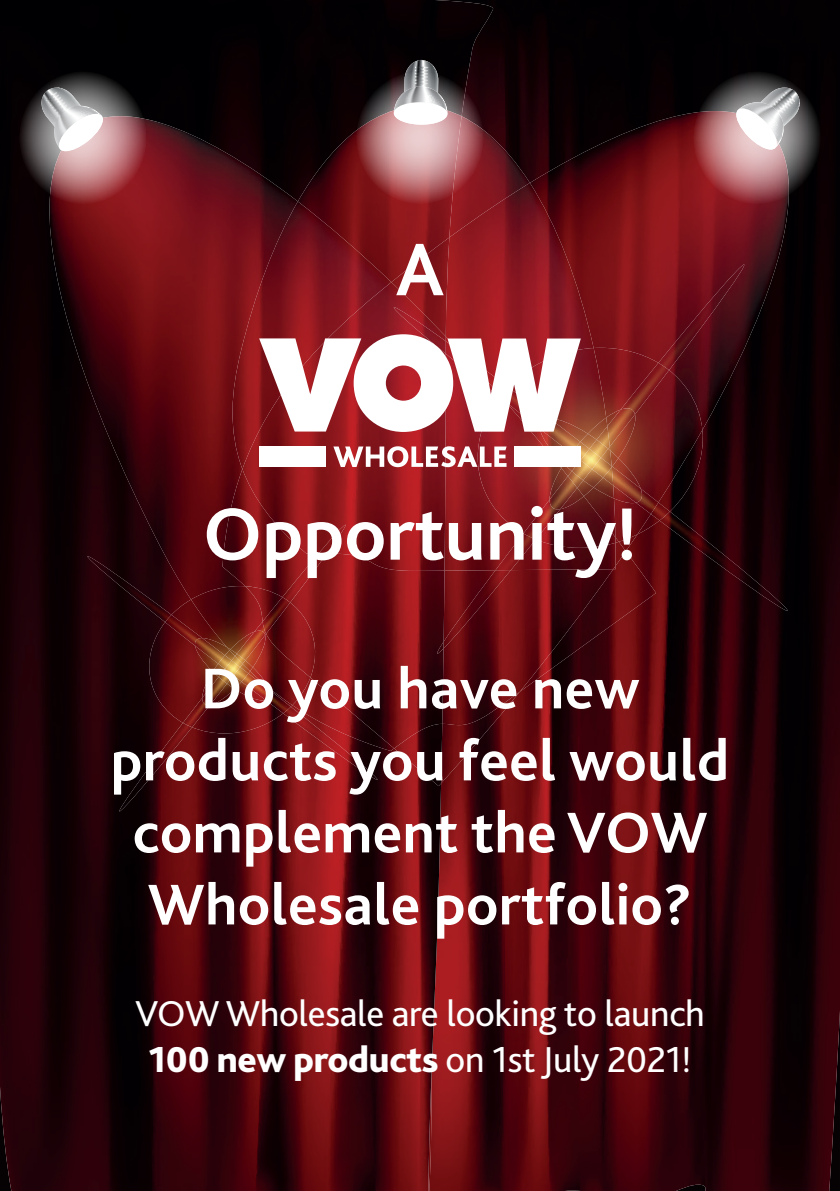
<style>
.page{position:relative;width:840px;height:1191px;background:#fff}
.page>*{position:absolute;margin:0;border:0;box-sizing:border-box;transform-origin:0 0}
.t1{font:700 77.6px "Bliss 2";color:#fff}
.t2{font:700 60px/72px "Bliss 2";letter-spacing:.005em;color:#fff;text-align:center}
.t3{font:37.6px/45.2px "Bliss 2";letter-spacing:-.01em;color:#fff;text-align:center}
.s1{font-weight:800}
</style>
<div class="page">
<img style="left:494px;top:0;width:345px;height:1191px">
<img style="left:0;top:0;width:494px;height:1191px">
<img style="left:613px;top:551px;width:42px;height:141px">
<img style="left:48px;top:116px;width:346px;height:635px">
<svg style="left:393px;top:60px;width:54px;height:17px"></svg>
<img style="left:466px;top:116px;width:63px;height:67px">
<img style="left:297px;top:110px;width:148px;height:127px">
<img style="left:227px;top:201px;width:164px;height:268px">
<img style="left:442px;top:725px;width:77px;height:58px">
<img style="left:394px;top:748px;width:48px;height:38px">
<img style="left:444px;top:570px;width:169px;height:155px">
<img style="left:222px;top:469px;width:222px;height:279px">
<img style="left:625px;top:542px;width:12px;height:9px">
<img style="left:615px;top:542px;width:10px;height:24px">
<img style="left:529px;top:111px;width:259px;height:319px">
<img style="left:445px;top:183px;width:148px;height:165px">
<img style="left:391px;top:237px;width:58px;height:97px">
<img style="left:445px;top:432px;width:50px;height:138px">
<img style="left:242px;top:282px;width:203px;height:289px">
<img style="left:535px;top:548px;width:80px;height:22px">
<img style="left:650px;top:430px;width:54px;height:104px">
<img style="left:615px;top:503px;width:35px;height:39px">
<svg style="left:615px;top:537px;width:3px;height:6px"></svg>
<img style="left:606px;top:348px;width:96px;height:154px">
<img style="left:535px;top:496px;width:80px;height:52px">
<img style="left:469px;top:432px;width:92px;height:101px">
<img style="left:507px;top:348px;width:99px;height:86px">
<img style="left:606px;top:409px;width:30px;height:49px">
<img style="left:583px;top:487px;width:10px;height:9px">
<img style="left:577px;top:488px;width:6px;height:21px">
<img style="left:549px;top:468px;width:18px;height:8px">
<img style="left:587px;top:417px;width:20px;height:17px">
<img style="left:443px;top:570px;width:67px;height:78px">
<svg style="left:436px;top:641px;width:7px;height:12px"></svg>
<img style="left:495px;top:533px;width:40px;height:37px">
<img style="left:523px;top:499px;width:37px;height:40px">
<img style="left:567px;top:471px;width:16px;height:17px">
<img style="left:549px;top:476px;width:28px;height:33px">
<img style="left:658px;top:264px;width:88px;height:106px">
<img style="left:620px;top:363px;width:48px;height:51px">
<img style="left:607px;top:408px;width:27px;height:38px">
<img style="left:596px;top:426px;width:13px;height:23px">
<img style="left:593px;top:485px;width:18px;height:13px">
<img style="left:583px;top:480px;width:19px;height:7px">
<img style="left:618px;top:458px;width:22px;height:8px">
<img style="left:611px;top:450px;width:7px;height:16px">
<img style="left:607px;top:449px;width:4px;height:9px">
<img style="left:563px;top:453px;width:17px;height:18px;border-radius:7px">
<img style="left:580px;top:418px;width:7px;height:16px">
<img style="left:580px;top:434px;width:16px;height:6px">
<img style="left:571px;top:440px;width:36px;height:40px">
<img style="left:659px;top:511px;width:129px;height:100px">
<img style="left:650px;top:502px;width:19px;height:18px">
<img style="left:635px;top:488px;width:23px;height:26px">
<img style="left:392px;top:307px;width:53px;height:27px">
<img style="left:611px;top:466px;width:31px;height:37px">
<img style="left:602px;top:467px;width:10px;height:18px">
<img style="left:591px;top:458px;width:20px;height:19px">
<img style="left:539px;top:432px;width:41px;height:14px">
<img style="left:571px;top:442px;width:18px;height:7px">
<img style="left:580px;top:449px;width:20px;height:20px">
<img style="left:192px;top:700px;width:100px;height:33px">
<img style="left:253px;top:677px;width:57px;height:28px">
<img style="left:266px;top:602px;width:52px;height:75px">
<img style="left:143px;top:599px;width:84px;height:124px">
<img style="left:191px;top:586px;width:63px;height:63px">
<img style="left:245px;top:586px;width:37px;height:35px">
<img style="left:227px;top:689px;width:7px;height:16px">
<img style="left:253px;top:635px;width:13px;height:32px">
<img style="left:202px;top:671px;width:13px;height:6px">
<img style="left:230px;top:631px;width:7px;height:16px">
<img style="left:117px;top:723px;width:75px;height:88px">
<img style="left:183px;top:698px;width:27px;height:29px">
<img style="left:282px;top:553px;width:44px;height:49px">
<img style="left:318px;top:525px;width:28px;height:28px">
<img style="left:254px;top:621px;width:12px;height:14px">
<img style="left:262px;top:597px;width:28px;height:37px">
<img style="left:202px;top:677px;width:25px;height:28px">
<img style="left:237px;top:630px;width:28px;height:30px">
<img style="left:234px;top:689px;width:7px;height:11px">
<img style="left:195px;top:663px;width:20px;height:8px">
<img style="left:227px;top:681px;width:14px;height:8px">
<img style="left:212px;top:663px;width:13px;height:14px;border-radius:5px">
<img style="left:218px;top:669px;width:15px;height:14px">
<img style="left:253px;top:667px;width:15px;height:6px">
<img style="left:225px;top:638px;width:4px;height:9px">
<svg style="left:225px;top:647px;width:28px;height:26px"></svg>
<img style="left:283px;top:706px;width:95px;height:74px">
<img style="left:266px;top:690px;width:25px;height:23px">
<img style="left:86px;top:556px;width:85px;height:66px">
<img style="left:165px;top:615px;width:37px;height:31px">
<img style="left:241px;top:673px;width:29px;height:27px">
<img style="left:195px;top:638px;width:30px;height:25px">
<img style="left:233px;top:667px;width:15px;height:14px">
<img style="left:218px;top:655px;width:13px;height:14px">
<img style="left:225px;top:660px;width:15px;height:15px">
<svg style="left:259px;top:334px;width:321px;height:98px"></svg>
<svg style="left:333px;top:446px;width:173px;height:21px"></svg>
<div style="left:514px;top:446px;width:66px;height:21px;background:#fff"></div>
<div style="left:259px;top:446px;width:66px;height:21px;background:#fff"></div>
<svg style="left:19px;top:71px;width:128px;height:133px;background:#937577"></svg>
<svg style="left:356px;top:71px;width:127px;height:133px;background:#aa7c7f"></svg>
<svg style="left:693px;top:71px;width:127px;height:133px;background:#967779"></svg>
<p class="t1" style="left:395px;top:221px;width:50px">A</p>
<p class="t1" style="left:203px;top:486px;width:436px">Opportunity!</p>
<p class="t2" style="left:111px;top:651px;width:619px">Do you have new products you feel would complement the VOW<br>Wholesale portfolio?</p>
<p class="t3" style="left:135px;top:990px;width:571px">VOW Wholesale are looking to launch<br><span class="s1">100 new products</span> on 1st July 2021!</p>
</div>
